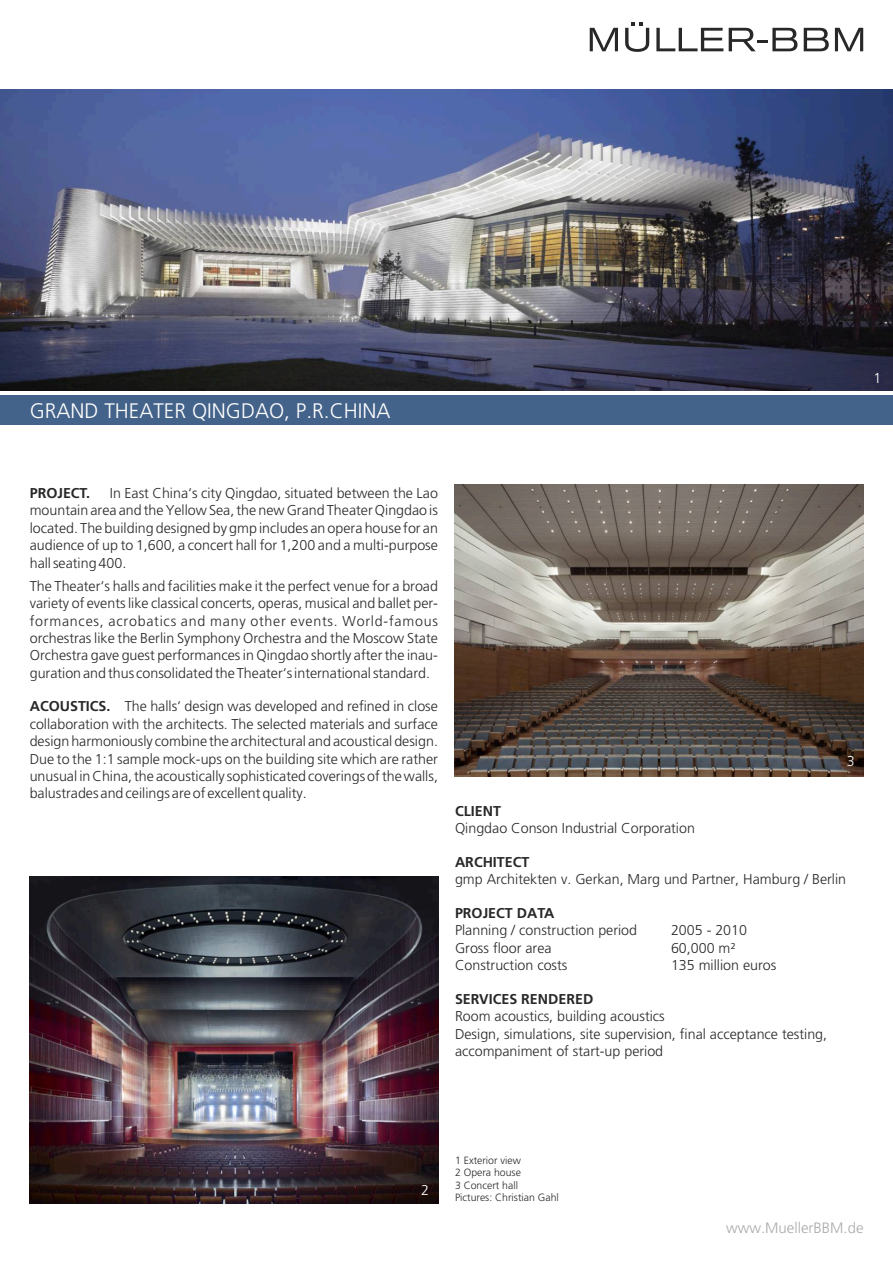
<style>
.page{position:relative;width:893px;height:1263px;background:#fff}
.page>*{position:absolute;margin:0;border:0;box-sizing:border-box;transform-origin:0 0}
.t1{font:300 21px "Frutiger LT";color:#fff}
.t2{font:300 15px "Frutiger LT";color:#aaaaad}
.t3{font:300 14.25px/17.4px "Frutiger LT";color:#282828;text-align:justify}
.t4{font:700 14.25px "Frutiger LT";color:#282828}
.t5{font:300 14.25px "Frutiger LT";color:#fff}
.t6{font:300 10.5px/12.1px "Frutiger LT";color:#282828}
.s1{font-weight:700}
</style>
<div class="page">
<img style="left:0;top:89px;width:893px;height:302px">
<img style="left:30px;top:876px;width:408px;height:327px">
<img style="left:455px;top:485px;width:408px;height:291px">
<div style="left:0;top:395px;width:893px;height:30px;background:#44638a"></div>
<svg style="left:835px;top:28px;width:28px;height:23px"></svg>
<svg style="left:804px;top:28px;width:25px;height:23px"></svg>
<svg style="left:729px;top:28px;width:68px;height:23px"></svg>
<svg style="left:656px;top:28px;width:67px;height:23px"></svg>
<svg style="left:625px;top:22px;width:24px;height:30px"></svg>
<svg style="left:590px;top:28px;width:28px;height:23px"></svg>
<h1 class="t1" style="left:30px;top:403px;width:362px">GRAND THEATER QINGDAO, P.R.CHINA</h1>
<p class="t5" style="left:873px;top:373px;width:9px">1</p>
<p class="t3" style="left:110px;top:485px;width:330px">In East China‘s city Qingdao, situated between the Lao</p>
<p class="t4" style="left:30px;top:487px;width:62px">PROJECT.</p>
<p class="t3" style="left:30px;top:503px;width:410px">mountain area and the Yellow Sea, the new Grand Theater Qingdao is located. The building designed by gmp includes an opera house for an audience of up to 1,600, a concert hall for 1,200 and a multi-purpose hall seating 400.</p>
<p class="t3" style="left:30px;top:578px;width:410px">The Theater‘s halls and facilities make it the perfect venue for a broad variety of events like classical concerts, operas, musical and ballet per&shy;formances, acrobatics and many other events. World-famous orchestras like the Berlin Symphony Orchestra and the Moscow State Orchestra gave guest performances in Qingdao shortly after the inau&shy;guration and thus consolidated the Theater‘s international standard.</p>
<p class="t3" style="left:30px;top:699px;width:410px"><span class="s1">ACOUSTICS.</span> The halls‘ design was developed and refined in close collaboration with the architects. The selected materials and surface design harmoniously combine the architectural and acoustical design.<br>Due to the 1:1 sample mock-ups on the building site which are rather unusual in China, the acoustically sophisticated coverings of the walls, balustrades and ceilings are of excellent quality.</p>
<p class="t5" style="left:847px;top:755px;width:9px">3</p>
<p class="t4" style="left:455px;top:805px;width:47px">CLIENT</p>
<p class="t3" style="left:455px;top:821px;width:241px">Qingdao Conson Industrial Corporation</p>
<p class="t4" style="left:455px;top:856px;width:76px">ARCHITECT</p>
<p class="t3" style="left:455px;top:872px;width:393px">gmp Architekten v. Gerkan, Marg und Partner, Hamburg / Berlin</p>
<p class="t4" style="left:455px;top:907px;width:101px">PROJECT DATA</p>
<p class="t3" style="left:455px;top:923px;width:184px">Planning / construction period</p>
<p class="t3" style="left:671px;top:923px;width:78px">2005 - 2010</p>
<p class="t3" style="left:455px;top:940px;width:98px">Gross floor area</p>
<p class="t3" style="left:671px;top:940px;width:66px">60,000 m²</p>
<p class="t3" style="left:455px;top:958px;width:114px">Construction costs</p>
<p class="t3" style="left:671px;top:958px;width:107px">135 million euros</p>
<p class="t4" style="left:455px;top:993px;width:140px">SERVICES RENDERED</p>
<p class="t3" style="left:455px;top:1009px;width:374px;text-align:left">Room acoustics, building acoustics<br>Design, simulations, site supervision, final acceptance testing, accompaniment of start-up period</p>
<p class="t5" style="left:421px;top:1184px;width:9px">2</p>
<p class="t6" style="left:455px;top:1155px;width:105px">1 Exterior view<br>2 Opera house<br>3 Concert hall<br>Pictures: Christian Gahl</p>
<p class="t2" style="left:726px;top:1222px;width:139px">www.MuellerBBM.de</p>
</div>
